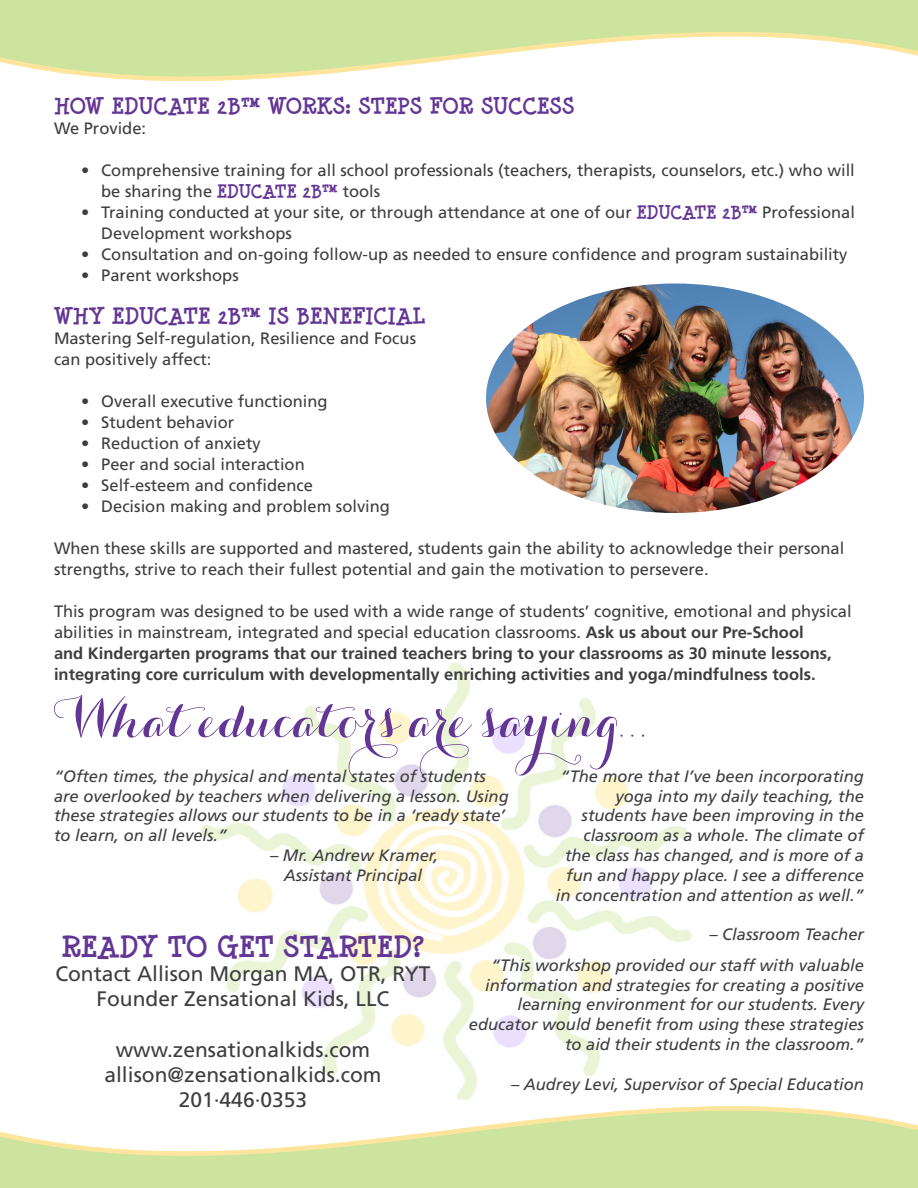
<style>
.page{position:relative;width:918px;height:1188px;background:#fff}
.page>*{position:absolute;margin:0;border:0;box-sizing:border-box;transform-origin:0 0}
.t1{font:900 54px "Carolyna Pro";color:#633695}
.t2{font:700 31.5px "Minya Nouvelle";color:#633695}
.t3{font:700 24px "Minya Nouvelle";color:#633695}
.t4{font:21px "Frutiger";color:#3e3e3f}
.t5{font:16.5px/21px "Frutiger";color:#3e3e3f}
.t6{font:italic 16.5px/19.8px "Frutiger";color:#3e3e3f;text-align:right}
.t7{font:700 16.5px/21px "Frutiger";color:#3e3e3f}
.s1{font-family:"Minya Nouvelle";font-weight:700;font-size:19.5px;color:#633695}
.s2{font-weight:400}
</style>
<div class="page">
<svg style="left:0;top:0;width:918px;height:81px"></svg>
<svg style="left:0;top:1106px;width:918px;height:82px"></svg>
<img style="left:201px;top:663px;width:491px;height:437px">
<img style="left:486px;top:284px;width:378px;height:229px">
<p class="t3" style="left:54px;top:90px;width:455px">HOW EDUCATE 2B™ WORKS: STEPS FOR SUCCE</p>
<p class="t3" style="left:549px;top:90px;width:27px">SS</p>
<p class="t5" style="left:54px;top:118px;width:94px">We Provide:</p>
<p class="t5" style="left:101px;top:160px;width:755px;text-indent:-20px">• Comprehensive training for all school professionals (teachers, therapists, counselors, etc.) who will be sharing the <span class="s1">EDUCATE 2B™</span> tools</p>
<p class="t5" style="left:101px;top:202px;width:755px;text-indent:-20px">• Training conducted at your site, or through attendance at one of our <span class="s1">EDUCATE 2B™</span> Professional<br>Development workshops</p>
<p class="t5" style="left:81px;top:244px;width:768px">• Consultation and on-going follow-up as needed to ensure confidence and program sustainability</p>
<p class="t5" style="left:81px;top:265px;width:159px">• Parent workshops</p>
<p class="t3" style="left:54px;top:300px;width:372px">WHY EDUCATE 2B™ IS BENEFICIAL</p>
<p class="t5" style="left:54px;top:328px;width:364px">Mastering Self-regulation, Resilience and Focus can positively affect:</p>
<p class="t5" style="left:81px;top:391px;width:248px">• Overall executive functioning</p>
<p class="t5" style="left:81px;top:412px;width:155px">• Student behavior</p>
<p class="t5" style="left:81px;top:433px;width:181px">• Reduction of anxiety</p>
<p class="t5" style="left:81px;top:454px;width:225px">• Peer and social interaction</p>
<p class="t5" style="left:81px;top:475px;width:234px">• Self-esteem and confidence</p>
<p class="t5" style="left:81px;top:496px;width:311px">• Decision making and problem solving</p>
<p class="t5" style="left:54px;top:538px;width:792px">When these skills are supported and mastered, students gain the ability to acknowledge their personal strengths, strive to reach their fullest potential and gain the motivation to persevere.</p>
<p class="t7" style="left:54px;top:601px;width:799px"><span class="s2">This program was designed to be used with a wide range of students’ cognitive, emotional and physical abilities in mainstream, integrated and special education classrooms.</span> Ask us about our Pre-School<br>and Kindergarten programs that our trained teachers bring to your classrooms as 30 minute lessons, integrating core curriculum with developmentally enriching activities and yoga/mindfulness tools.</p>
<p class="t1" style="left:54px;top:687px;width:600px">What educators are saying...</p>
<p class="t6" style="left:54px;top:766px;width:456px;text-align:left">“Often times, the physical and mental states of students are overlooked by teachers when delivering a lesson. Using these strategies allows our students to be in a ‘ready state’ to learn, on all levels.”</p>
<p class="t6" style="left:270px;top:846px;width:170px">– Mr. Andrew Kramer,</p>
<p class="t6" style="left:284px;top:865px;width:140px">Assistant Principal</p>
<p class="t6" style="left:556px;top:766px;width:310px">“The more that I’ve been incorporating yoga into my daily teaching, the students have been improving in the classroom as a whole. The climate of the class has changed, and is more of a fun and happy place. I see a difference in concentration and attention as well.”</p>
<p class="t6" style="left:709px;top:925px;width:156px">– Classroom Teacher</p>
<p class="t2" style="left:62px;top:926px;width:21px">READY</p>
<p class="t2" style="left:168px;top:926px;width:258px">TO GET STARTED?</p>
<p class="t4" style="left:55px;top:961px;width:377px">Contact Allison Morgan MA, OTR, RYT</p>
<p class="t4" style="left:97px;top:986px;width:294px">Founder Zensational Kids, LLC</p>
<p class="t4" style="left:116px;top:1037px;width:256px">www.zensationalkids.com</p>
<p class="t4" style="left:104px;top:1062px;width:279px">allison@zensationalkids.com</p>
<p class="t4" style="left:179px;top:1087px;width:130px">201·446·0353</p>
<p class="t6" style="left:469px;top:955px;width:397px">“This workshop provided our staff with valuable information and strategies for creating a positive learning environment for our students. Every educator would benefit from using these strategies to aid their students in the classroom.”</p>
<p class="t6" style="left:511px;top:1074px;width:354px">– Audrey Levi, Supervisor of Special Education</p>
</div>
